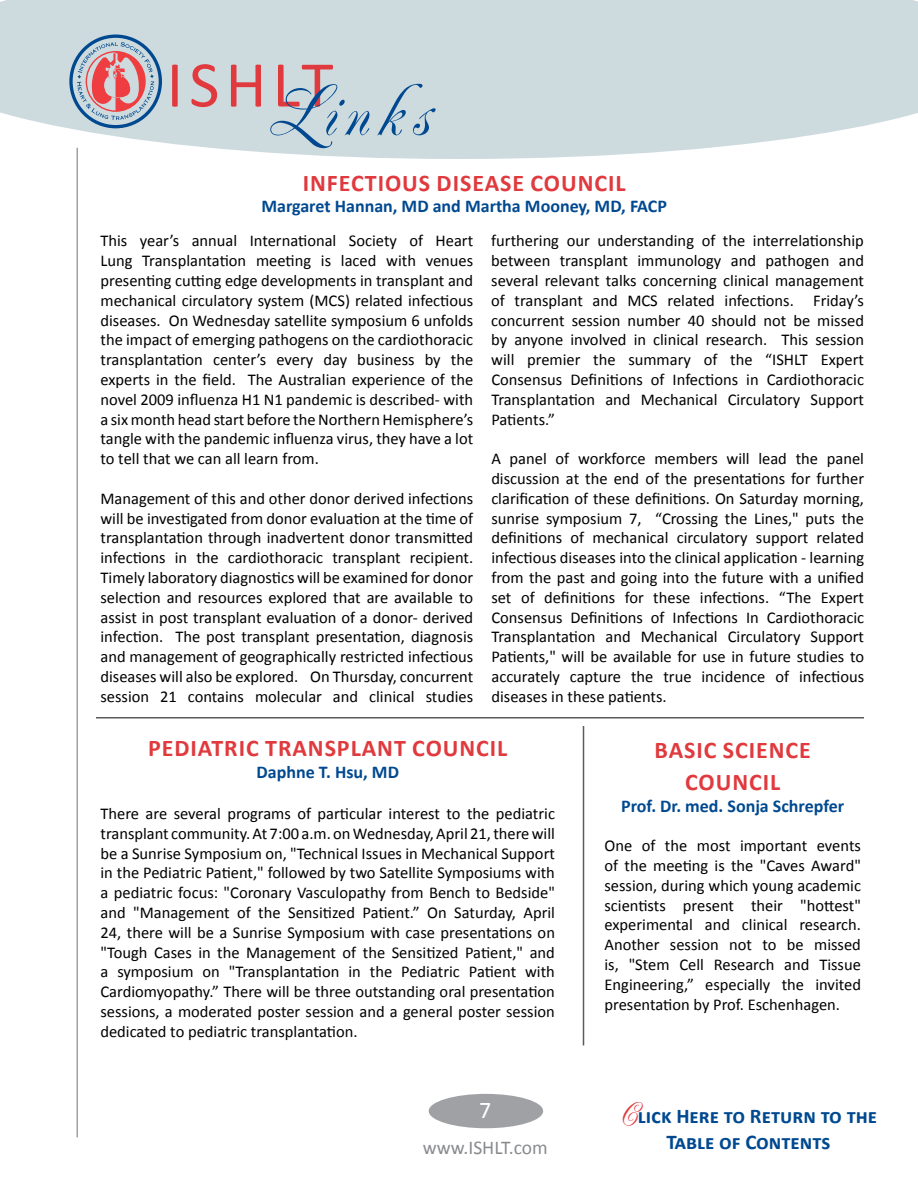
<style>
.page{position:relative;width:918px;height:1188px;background:#fff}
.page>*{position:absolute;margin:0;border:0;box-sizing:border-box;transform-origin:0 0}
.t1{font:66px "Calibri";letter-spacing:.09em;color:#e03a3e}
.t2{font:700 24px "Calibri";letter-spacing:.04em;color:#e03a3e}
.t3{font:24px "Calibri";color:#fff}
.t4{font:700 21px/25.2px "Calibri";color:#004990;text-align:center}
.t5{font:19.5px "Calibri";color:#888a8d}
.t6{font:700 18px "Calibri";color:#004990}
.t7{font:16.5px/19.8px "Calibri";color:#000;text-align:justify}
.s1{font-family:"Renaissance";font-size:72px;color:#004990}
.s2{font-family:"Renaissance";font-weight:400;font-size:30px;color:#e03a3e}
</style>
<div class="page">
<div style="left:429px;top:1094px;width:114px;height:34px;background:#9fa1a4;border-radius:50%"></div>
<svg style="left:0;top:0;width:918px;height:159px;background:#d2dee1"></svg>
<hr style="left:76px;top:148px;width:2px;height:989px;background:#9fa1a4">
<svg style="left:69px;top:34px;width:93px;height:94px;background:#b7a8b5"></svg>
<hr style="left:96px;top:717px;width:768px;height:1px;background:#5a5b5d">
<hr style="left:583px;top:726px;width:1px;height:320px;background:#5a5b5d">
<h1 class="t1" style="left:167px;top:44px;width:263px">ISHLT<span class="s1">Links</span></h1>
<h2 class="t2" style="left:303px;top:168px;width:22px">Infectious</h2>
<h2 class="t2" style="left:437px;top:168px;width:29px">Disease</h2>
<h2 class="t2" style="left:531px;top:168px;width:28px">Council</h2>
<p class="t6" style="left:261px;top:195px;width:407px">Margaret Hannan, MD and Martha Mooney, MD, FACP</p>
<p class="t7" style="left:100px;top:230px;width:374px">This year’s annual International Society of Heart Lung Transplantation meeting is laced with venues presenting cutting edge developments in transplant and mechanical circulatory system (MCS) related infectious diseases. On Wednesday satellite symposium 6 unfolds the impact of emerging pathogens on the cardiothoracic transplantation center’s every day business by the experts in the field. The Australian experience of the novel 2009 influenza H1 N1 pandemic is described- with a sixmonth head start before theNorthernHemisphere’s tangle with the pandemic influenza virus, they have a lot to tell that we can all learn from.</p>
<p class="t7" style="left:101px;top:488px;width:374px">Management of this and other donor derived infections will be investigated from donor evaluation at the time of transplantation through inadvertent donor transmitted infections in the cardiothoracic transplant recipient.<br>Timely laboratory diagnostics will be examined for donor selection and resources explored that are available to assist in post transplant evaluation of a donor- derived infection. The post transplant presentation, diagnosis and management of geographically restricted infectious diseases will also be explored. On Thursday, concurrent session 21 contains molecular and clinical studies</p>
<p class="t7" style="left:491px;top:230px;width:374px">furthering our understanding of the interrelationship between transplant immunology and pathogen and several relevant talks concerning clinical management of transplant and MCS related infections. Friday’s concurrent session number 40 should not be missed by anyone involved in clinical research. This session will premier the summary of the “ISHLT Expert Consensus Definitions of Infections in Cardiothoracic Transplantation and Mechanical Circulatory Support Patients.”</p>
<p class="t7" style="left:491px;top:448px;width:374px">A panel of workforce members will lead the panel discussion at the end of the presentations for further clarification of these definitions. On Saturday morning, sunrise symposium 7, “Crossing the Lines," puts the definitions of mechanical circulatory support related infectious diseases into the clinical application - learning from the past and going into the future with a unified set of definitions for these infections. “The Expert Consensus Definitions of Infections In Cardiothoracic Transplantation and Mechanical Circulatory Support Patients," will be available for use in future studies to accurately capture the true incidence of infectious diseases in these patients.</p>
<h2 class="t2" style="left:148px;top:733px;width:27px">Pediatric</h2>
<h2 class="t2" style="left:265px;top:733px;width:28px">Transplant</h2>
<h2 class="t2" style="left:412px;top:733px;width:28px">Council</h2>
<p class="t6" style="left:256px;top:760px;width:144px">Daphne T. Hsu, MD</p>
<p class="t7" style="left:100px;top:803px;width:456px">There are several programs of particular interest to the pediatric transplant community.At 7:00 a.m. onWednesday,April 21,therewill be a Sunrise Symposium on, "Technical Issues in Mechanical Support in the Pediatric Patient," followed by two Satellite Symposiums with a pediatric focus: "Coronary Vasculopathy from Bench to Bedside" and "Management of the Sensitized Patient.” On Saturday, April 24, there will be a Sunrise Symposium with case presentations on "Tough Cases in the Management of the Sensitized Patient," and a symposium on "Transplantation in the Pediatric Patient with Cardiomyopathy.” There will be three outstanding oral presentation sessions, a moderated poster session and a general poster session dedicated to pediatric transplantation.</p>
<h2 class="t3" style="left:479px;top:1096px;width:14px">7</h2>
<p class="t5" style="left:423px;top:1136px;width:126px">www.ISHLT.com</p>
<h2 class="t2" style="left:655px;top:735px;width:27px">Basic</h2>
<h2 class="t2" style="left:723px;top:735px;width:26px">Science</h2>
<h2 class="t2" style="left:685px;top:767px;width:28px">Council</h2>
<p class="t6" style="left:621px;top:794px;width:225px">Prof. Dr. med. Sonja Schrepfer</p>
<p class="t7" style="left:604px;top:835px;width:258px">One of the most important events of the meeting is the "Caves Award" session, during which young academic scientists present their "hottest" experimental and clinical research.<br>Another session not to be missed is, "Stem Cell Research and Tissue Engineering,” especially the invited presentation by Prof. Eschenhagen.</p>
<p class="t4" style="left:620px;top:1103px;width:259px"><span class="s2">C</span>lick Here to Return to the<br>Table of Contents</p>
</div>
